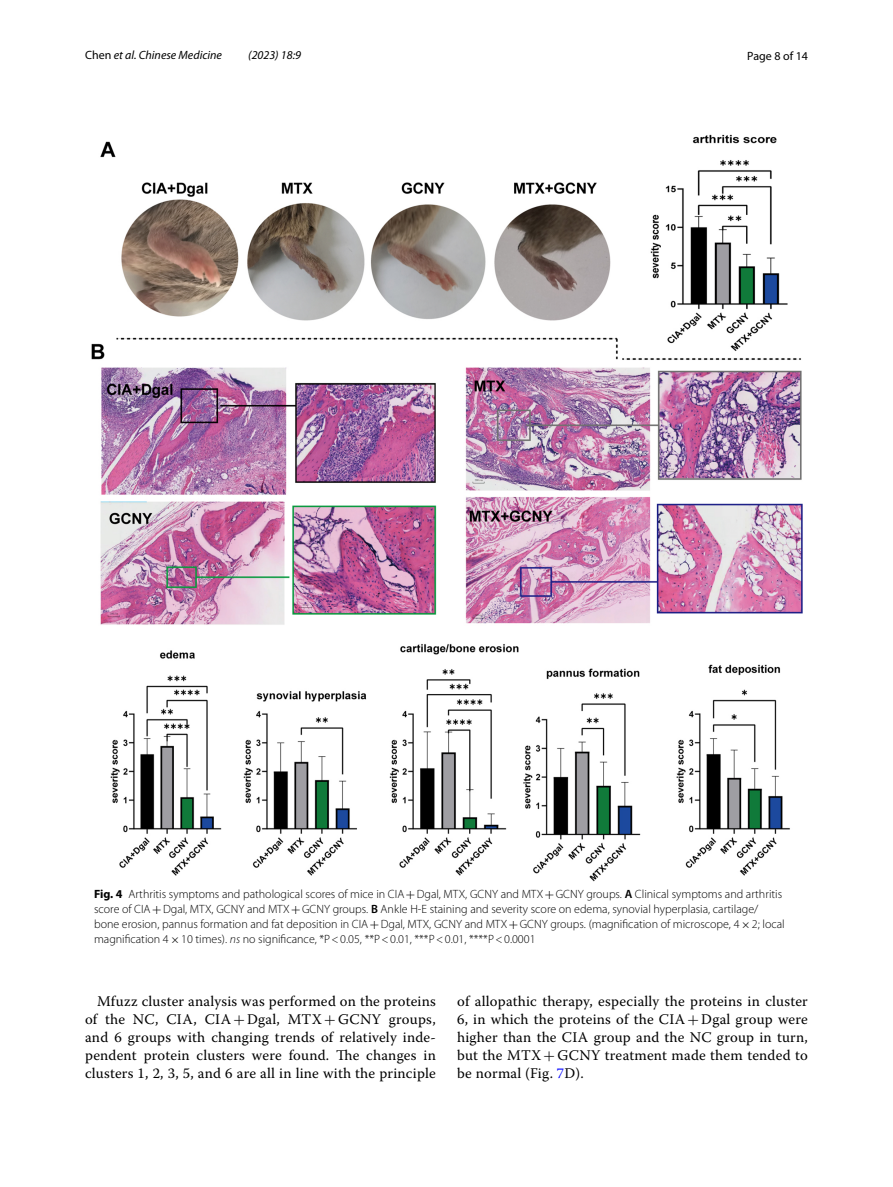
<style>
.page{position:relative;width:893px;height:1187px;background:#fff}
.page>*{position:absolute;margin:0;border:0;box-sizing:border-box;transform-origin:0 0}
.t1{font:14.7px/18px "Warnock Pro";letter-spacing:.015em;color:#000;text-align:justify}
.t2{font:300 12px/15px "Myriad Pro";color:#000}
.t3{font:italic 12px "Myriad Pro";color:#000}
.t4{font:12px "Myriad Pro";color:#000}
.s1{font-style:normal}
.s2{font-weight:700}
.s3{font-family:"MTSY";font-weight:400}
.s4{font-weight:600}
.s5{font-style:italic}
.s6{font-family:"MTSY"}
.s7{color:#00f}
</style>
<div class="page">
<img style="left:91px;top:134px;width:712px;height:748px">
<p class="t3" style="left:85px;top:48px;width:139px"><span class="s1">Chen</span> et al. Chinese Medicine</p>
<p class="t3" style="left:248px;top:48px;width:54px">(2023) 18:9</p>
<p class="t4" style="left:747px;top:48px;width:62px">Page 8 of 14</p>
<p class="t2" style="left:94px;top:886px;width:692px"><span class="s2">Fig. 4</span> Arthritis symptoms and pathological scores of mice in CIA<span class="s3">+</span>Dgal, MTX, GCNY and MTX<span class="s3">+</span>GCNY groups. <span class="s4">A</span> Clinical symptoms and arthritis score of CIA<span class="s3">+</span>Dgal, MTX, GCNY and MTX<span class="s3">+</span>GCNY groups. <span class="s4">B</span> Ankle H-E staining and severity score on edema, synovial hyperplasia, cartilage/ bone erosion, pannus formation and fat deposition in CIA<span class="s3">+</span>Dgal, MTX, GCNY and MTX<span class="s3">+</span>GCNY groups. (magnification of microscope, 4<span class="s3">×</span>2; local magnification 4<span class="s3">×</span>10 times). <span class="s5">ns</span> no significance, *P&lt;0.05, **P&lt;0.01, ***P&lt;0.01, ****P&lt;0.0001</p>
<p class="t1" style="left:85px;top:991px;width:352px;text-indent:12px">Mfuzz cluster analysis was performed on the proteins of the NC, CIA, CIA<span class="s6">+</span>Dgal, MTX<span class="s6">+</span>GCNY groups, and 6 groups with changing trends of relatively inde&shy;pendent protein clusters were found. The changes in clusters 1, 2, 3, 5, and 6 are all in line with the principle</p>
<p class="t1" style="left:457px;top:991px;width:352px">of allopathic therapy, especially the proteins in cluster 6, in which the proteins of the CIA<span class="s6">+</span>Dgal group were higher than the CIA group and the NC group in turn, but the MTX<span class="s6">+</span>GCNY treatment made them tended to be normal (Fig. <span class="s7">7</span>D).</p>
</div>
